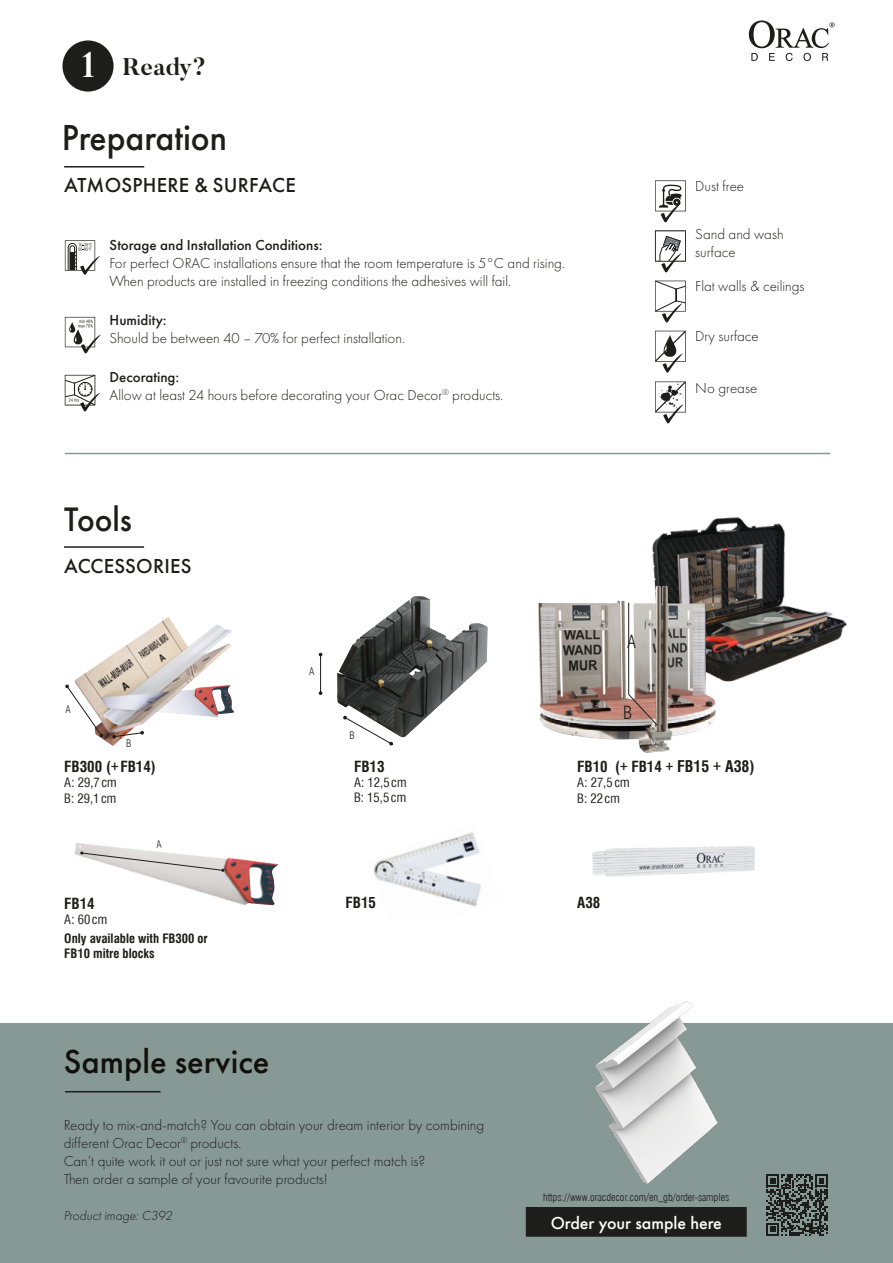
<style>
.page{position:relative;width:893px;height:1263px;background:#fff}
.page>*{position:absolute;margin:0;border:0;box-sizing:border-box;transform-origin:0 0}
.t1{font:500 37.5px "Futura PT";color:#1d1d1b;scale:.95 1}
.t2{font:500 35.25px "Futura PT";color:#1d1d1b;scale:.95 1}
.t3{font:500 34.5px "Futura PT";color:#12100b}
.t4{font:700 24px "Butler";color:#1d1d1b}
.t5{font:500 21px "Futura PT";letter-spacing:.01em;color:#1d1d1b}
.t6{font:500 18px "Futura PT";color:#fff}
.t7{font:300 condensed 17.7px "Swiss 721 TL";color:#1d1d1b}
.t8{font:300 15px/18px "Futura PT";color:#1d1d1b}
.t9{font:700 condensed 15px "Swiss 721 TL";color:#1d1d1b}
.t10{font:500 15px "Futura PT";color:#1d1d1b}
.t11{font:300 13.5px "Futura PT";color:#1d1d1b}
.t12{font:condensed 12.6px/15.1px "Swiss 721 TL";color:#1d1d1b}
.t13{font:700 condensed 12.6px/15.1px "Swiss 721 TL";color:#1d1d1b}
.t14{font:300 condensed 10.5px "Swiss 721 TL";color:#1d1d1b}
.t15{font:300 condensed 10.2px "Swiss 721 TL";color:#1d1d1b}
.s1{font-size:35.25px;color:#fff}
.s2{font-weight:500}
.s3{font-size:15.75px}
</style>
<div class="page">
<div style="left:0;top:1024px;width:893px;height:239px;background:#879994"></div>
<img style="left:337px;top:596px;width:151px;height:142px">
<svg style="left:343px;top:715px;width:50px;height:31px"></svg>
<hr style="left:320px;top:655px;width:1px;height:38px;background:#1d1d1b">
<img style="left:74px;top:843px;width:204px;height:63px">
<img style="left:652px;top:517px;width:195px;height:165px">
<img style="left:538px;top:586px;width:178px;height:167px">
<hr style="left:628px;top:603px;width:1px;height:91px;background:#1d1d1b">
<svg style="left:627px;top:693px;width:32px;height:34px"></svg>
<img style="left:75px;top:617px;width:159px;height:129px">
<svg style="left:112px;top:731px;width:32px;height:8px"></svg>
<svg style="left:65px;top:684px;width:39px;height:53px"></svg>
<svg style="left:655px;top:281px;width:31px;height:41px"></svg>
<svg style="left:655px;top:331px;width:31px;height:41px"></svg>
<svg style="left:655px;top:381px;width:31px;height:42px"></svg>
<svg style="left:655px;top:231px;width:31px;height:41px"></svg>
<svg style="left:655px;top:180px;width:31px;height:42px"></svg>
<svg style="left:65px;top:240px;width:35px;height:35px"></svg>
<svg style="left:65px;top:317px;width:36px;height:36px"></svg>
<svg style="left:65px;top:375px;width:35px;height:36px"></svg>
<svg style="left:749px;top:20px;width:85px;height:41px"></svg>
<hr style="left:65px;top:1091px;width:96px;height:1px;background:#1d1d1b">
<img style="left:530px;top:1001px;width:274px;height:184px">
<div style="left:64px;top:897px;width:80px;height:45px;background:#fff"></div>
<div style="left:62px;top:40px;width:52px;height:52px;background:#1d1d1b;border-radius:50%"></div>
<img style="left:592px;top:846px;width:163px;height:31px">
<img style="left:373px;top:832px;width:109px;height:75px">
<hr style="left:64px;top:166px;width:80px;height:1px;background:#1d1d1b">
<hr style="left:64px;top:546px;width:80px;height:2px;background:#1d1d1b">
<hr style="left:65px;top:453px;width:765px;height:1px;background:#879994">
<div style="left:527px;top:1208px;width:219px;height:28px;background:#1d1d1b"></div>
<div style="left:526px;top:1207px;width:221px;height:30px;border:2px solid #1d1d1b"></div>
<svg style="left:766px;top:1174px;width:62px;height:62px"></svg>
<svg style="left:80px;top:843px;width:145px;height:29px"></svg>
<h3 class="t4" style="left:81px;top:51px;width:127px"><span class="s1">1</span> Ready?</h3>
<h1 class="t1" style="left:62px;top:115px;width:176px">Preparation</h1>
<h3 class="t5" style="left:64px;top:173px;width:233px">ATMOSPHERE &amp; SURFACE</h3>
<p class="t10" style="left:110px;top:235px;width:214px">Storage and Installation Conditions:</p>
<p class="t8" style="left:110px;top:254px;width:457px">For perfect ORAC installations ensure that the room temperature is 5°C and rising.<br>When products are installed in freezing conditions the adhesives will fail.</p>
<p class="t10" style="left:110px;top:311px;width:59px">Humidity:</p>
<p class="t8" style="left:110px;top:329px;width:297px">Should be between 40 – 70% for perfect installation.</p>
<p class="t8" style="left:110px;top:368px;width:395px"><span class="s2">Decorating:<br></span>Allow at least 24 hours before decorating your Orac Decor<sup>®</sup> products.</p>
<p class="t8" style="left:695px;top:177px;width:50px">Dust free</p>
<p class="t8" style="left:695px;top:225px;width:90px">Sand and wash surface</p>
<p class="t8" style="left:695px;top:277px;width:111px">Flat walls &amp; ceilings</p>
<p class="t8" style="left:695px;top:327px;width:65px">Dry surface</p>
<p class="t8" style="left:695px;top:379px;width:63px">No grease</p>
<h2 class="t2" style="left:64px;top:498px;width:73px">Tools</h2>
<h3 class="t5" style="left:64px;top:553px;width:129px">ACCESSORIES</h3>
<p class="t15" style="left:66px;top:703px;width:7px">A</p>
<p class="t15" style="left:126px;top:737px;width:7px">B</p>
<p class="t9" style="left:64px;top:757px;width:93px">FB300 (+FB14)</p>
<p class="t12" style="left:64px;top:775px;width:54px">A: 29,7 cm<br>B: 29,1 cm</p>
<p class="t15" style="left:309px;top:665px;width:7px">A</p>
<p class="t15" style="left:349px;top:729px;width:7px">B</p>
<p class="t9" style="left:354px;top:757px;width:32px">FB13</p>
<p class="t12" style="left:354px;top:774px;width:54px">A: 12,5 cm<br>B: 15,5 cm</p>
<p class="t7" style="left:627px;top:630px;width:10px">A</p>
<p class="t7" style="left:623px;top:701px;width:11px">B</p>
<p class="t9" style="left:577px;top:757px;width:179px">FB10 (+ FB14 + <span class="s3">FB15 + A38)</span></p>
<p class="t12" style="left:577px;top:775px;width:54px">A: 27,5 cm<br>B: 22 cm</p>
<p class="t9" style="left:64px;top:894px;width:32px">FB14</p>
<p class="t12" style="left:64px;top:911px;width:44px">A: 60 cm</p>
<p class="t13" style="left:64px;top:930px;width:145px">Only available with FB300 or<br>FB10 mitre blocks</p>
<p class="t9" style="left:346px;top:893px;width:32px">FB15</p>
<p class="t9" style="left:577px;top:893px;width:25px">A38</p>
<h3 class="t3" style="left:64px;top:1040px;width:207px">Sample service</h3>
<p class="t8" style="left:64px;top:1116px;width:422px">Ready to mix-and-match? You can obtain your dream interior by combining different Orac Decor<sup>®</sup> products.<br>Can’t quite work it out or just not sure what your perfect match is?<br>Then order a sample of your favourite products!</p>
<p class="t11" style="left:64px;top:1208px;width:112px">Product image: C392</p>
<p class="t6" style="left:551px;top:1212px;width:173px">Order your sample here</p>
<p class="t14" style="left:543px;top:1190px;width:188px">https://www.oracdecor.com/en_gb/order-samples</p>
</div>
